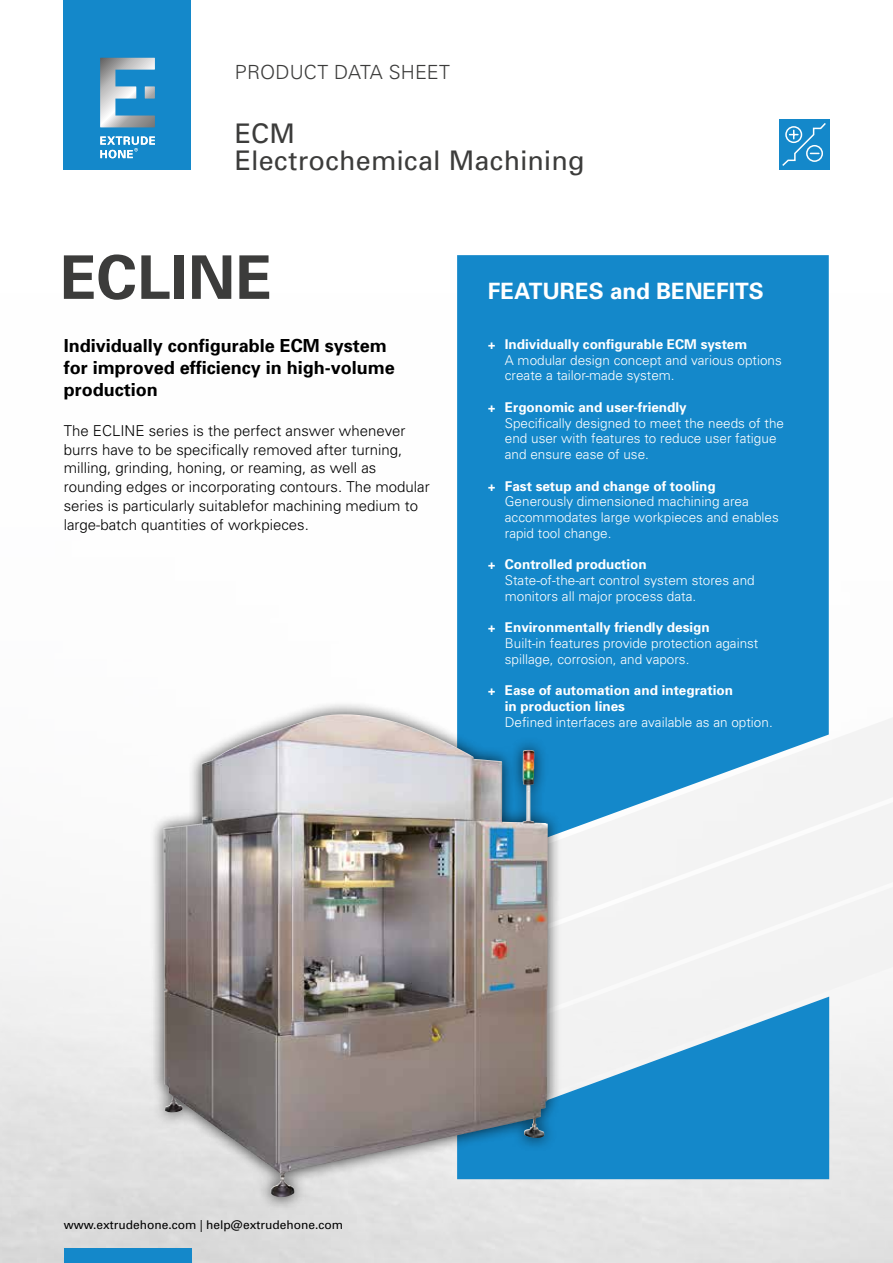
<style>
.page{position:relative;width:893px;height:1263px;background:#fff}
.page>*{position:absolute;margin:0;border:0;box-sizing:border-box;transform-origin:0 0}
.t1{font:700 60.15px "Univers";letter-spacing:.01em;color:#3c3c3b}
.t2{font:27px/27px "Univers";letter-spacing:.005em;color:#3c3c3b}
.t3{font:700 22.5px "Univers";color:#fff}
.t4{font:300 19.5px "Univers";letter-spacing:.005em;color:#3c3c3b}
.t5{font:700 18px/21.6px "Univers";color:#000}
.t6{font:300 15px/18.8px "Univers";color:#000}
.t7{font:300 13.5px/15.8px "Univers";color:#fff}
.t8{font:700 13.5px/15.8px "Univers";color:#fff}
.t9{font:12px "Univers";color:#000}
</style>
<div class="page">
<div style="left:0;top:0;width:893px;height:1263px;background:linear-gradient(to bottom,#fff,#e9e9e9)"></div>
<div style="left:64px;top:1248px;width:127px;height:15px;background:#1488ca"></div>
<div style="left:64px;top:0;width:127px;height:170px;background:#1488ca"></div>
<svg style="left:100px;top:58px;width:55px;height:69px"></svg>
<svg style="left:100px;top:136px;width:55px;height:22px"></svg>
<div style="left:562px;top:1127px;width:267px;height:52px;background:#1488ca"></div>
<svg style="left:562px;top:1042px;width:331px;height:85px;fill:#1488ca"></svg>
<svg style="left:829px;top:712px;width:64px;height:85px;fill:#f3f3f3"></svg>
<div style="left:562px;top:797px;width:331px;height:245px;background:#f3f3f3"></div>
<svg style="left:457px;top:255px;width:372px;height:615px;background:#2c94ce"></svg>
<div style="left:149px;top:700px;width:413px;height:511px;background:#000;opacity:.75"></div>
<img style="left:164px;top:715px;width:171px;height:482px">
<div style="left:779px;top:119px;width:50px;height:51px;background:#1488ca"></div>
<svg style="left:782px;top:123px;width:44px;height:43px"></svg>
<h3 class="t4" style="left:235px;top:61px;width:217px">PRODUCT DATA SHEET</h3>
<h2 class="t2" style="left:235px;top:120px;width:351px">ECM<br>Electrochemical Machining</h2>
<h1 class="t1" style="left:60px;top:241px;width:214px">ECLINE</h1>
<h3 class="t5" style="left:64px;top:335px;width:333px">Individually configurable ECM system for improved efficiency in high-volume production</h3>
<p class="t6" style="left:64px;top:421px;width:367px">The ECLINE series is the perfect answer whenever burrs have to be specifically removed after turning, milling, grinding, honing, or reaming, as well as rounding edges or incorporating contours. The modular series is particularly suitablefor machining medium to large-batch quantities of workpieces.</p>
<h3 class="t3" style="left:488px;top:277px;width:277px">FEATURES and BENEFITS</h3>
<p class="t8" style="left:488px;top:336px;width:261px">+ Individually configurable ECM system</p>
<p class="t7" style="left:505px;top:352px;width:278px">A modular design concept and various options create a tailor-made system.</p>
<p class="t8" style="left:488px;top:399px;width:200px">+ Ergonomic and user-friendly</p>
<p class="t7" style="left:505px;top:415px;width:281px">Specifically designed to meet the needs of the end user with features to reduce user fatigue and ensure ease of use.</p>
<p class="t8" style="left:488px;top:478px;width:229px">+ Fast setup and change of tooling</p>
<p class="t7" style="left:505px;top:494px;width:275px">Generously dimensioned machining area accommodates large workpieces and enables rapid tool change.</p>
<p class="t8" style="left:488px;top:557px;width:160px">+ Controlled production</p>
<p class="t7" style="left:505px;top:572px;width:251px">State-of-the-art control system stores and monitors all major process data.</p>
<p class="t8" style="left:488px;top:620px;width:223px">+ Environmentally friendly design</p>
<p class="t7" style="left:505px;top:635px;width:255px">Built-in features provide protection against spillage, corrosion, and vapors.</p>
<p class="t8" style="left:505px;top:683px;width:230px;text-indent:-17px">+ Ease of automation and integration in production lines</p>
<p class="t7" style="left:505px;top:714px;width:269px">Defined interfaces are available as an option.</p>
<p class="t9" style="left:64px;top:1218px;width:281px">www.extrudehone.com | help@extrudehone.com</p>
</div>
